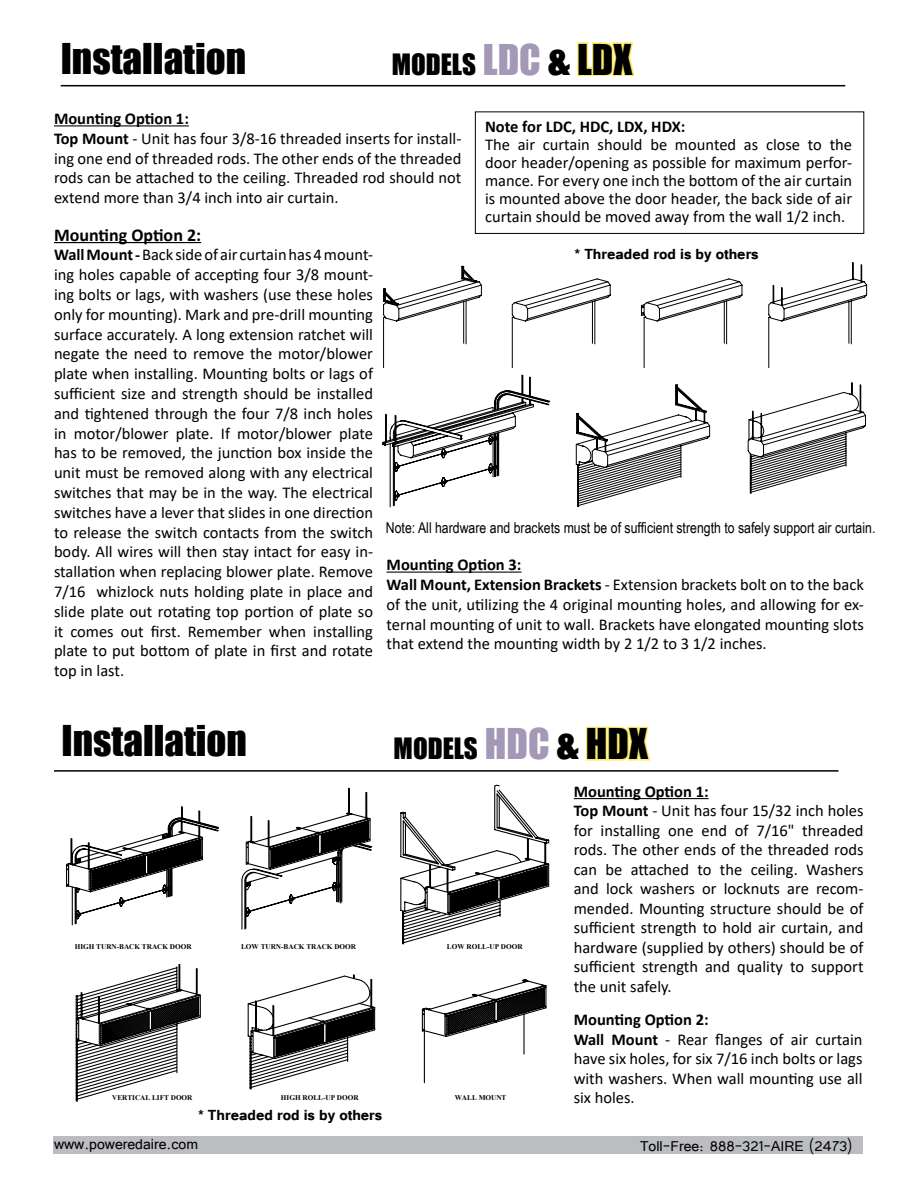
<style>
.page{position:relative;width:918px;height:1188px;background:#fff}
.page>*{position:absolute;margin:0;border:0;box-sizing:border-box;transform-origin:0 0}
.t1{font:39px "Impact";color:#000}
.t2{font:27px "Impact";color:#000}
.t3{font:18px "Tunga";color:#000}
.t4{font:700 18px "Tunga";color:#000}
.t5{font:700 18px "Calibri";color:#000}
.t6{font:16.5px/19.8px "Calibri";color:#000}
.t7{font:700 16.5px "Calibri";color:#000}
.t8{font:15px "Arial Narrow";color:#000}
.t9{font:700 7.2px "Times New Roman";color:#000}
.s1{font-size:39px;color:#a398b5}
.s2{font-size:39px}
.s3{font-weight:700}
</style>
<div class="page">
<hr style="left:61px;top:85px;width:784px;height:1px;background:#000">
<svg style="left:577px;top:42px;width:58px;height:35px"></svg>
<div style="left:53px;top:1136px;width:810px;height:18px;background:#bcbdc0"></div>
<div style="left:475px;top:112px;width:389px;height:122px;border:1px solid #000"></div>
<hr style="left:574px;top:798px;width:135px;height:1px;background:#000">
<hr style="left:54px;top:125px;width:135px;height:1px;background:#000">
<hr style="left:54px;top:242px;width:147px;height:1px;background:#000">
<hr style="left:387px;top:572px;width:134px;height:1px;background:#000">
<hr style="left:54px;top:770px;width:784px;height:2px;background:#000">
<svg style="left:585px;top:726px;width:66px;height:35px"></svg>
<svg style="left:66px;top:784px;width:484px;height:318px"></svg>
<svg style="left:383px;top:262px;width:485px;height:244px"></svg>
<h1 class="t1" style="left:61px;top:28px;width:187px">Installation</h1>
<h2 class="t2" style="left:392px;top:43px;width:242px">MODELS <span class="s1">LDC</span> <span class="s2">&amp; LDX</span></h2>
<p class="t6" style="left:54px;top:108px;width:409px"><span class="s3">Mounting Option 1:<br>Top Mount</span> - Unit has four 3/8-16 threaded inserts for install&shy;ing one end of threaded rods. The other ends of the threaded rods can be attached to the ceiling. Threaded rod should not extend more than 3/4 inch into air curtain.</p>
<p class="t5" style="left:54px;top:222px;width:149px">Mounting Option 2:</p>
<p class="t6" style="left:54px;top:245px;width:321px;text-align:justify"><span class="s3">Wall Mount -</span> Back side of air curtain has 4 mount&shy;ing holes capable of accepting four 3/8 mount&shy;ing bolts or lags, with washers (use these holes only for mounting). Mark and pre-drill mounting surface accurately. A long extension ratchet will negate the need to remove the motor/blower plate when installing. Mounting bolts or lags of sufficient size and strength should be installed and tightened through the four 7/8 inch holes in motor/blower plate. If motor/blower plate has to be removed, the junction box inside the unit must be removed along with any electrical switches that may be in the way. The electrical switches have a lever that slides in one direction to release the switch contacts from the switch body. All wires will then stay intact for easy in&shy;stallation when replacing blower plate. Remove 7/16 whizlock nuts holding plate in place and slide plate out rotating top portion of plate so it comes out first. Remember when installing plate to put bottom of plate in first and rotate top in last.</p>
<p class="t7" style="left:485px;top:115px;width:202px">Note for LDC, HDC, LDX, HDX:</p>
<p class="t6" style="left:485px;top:135px;width:369px;line-height:18px;text-align:justify">The air curtain should be mounted as close to the door header/opening as possible for maximum perfor&shy;mance. For every one inch the bottom of the air curtain is mounted above the door header, the back side of air curtain should be moved away from the wall 1/2 inch.</p>
<p class="t4" style="left:574px;top:242px;width:186px">* Threaded rod is by others</p>
<p class="t8" style="left:386px;top:516px;width:491px">Note: All hardware and brackets must be of sufficient strength to safely support air curtain.</p>
<p class="t6" style="left:387px;top:554px;width:479px"><span class="s3">Mounting Option 3:<br>Wall Mount, Extension Brackets</span> - Extension brackets bolt on to the back of the unit, utilizing the 4 original mounting holes, and allowing for ex&shy;ternal mounting of unit to wall. Brackets have elongated mounting slots that extend the mounting width by 2 1/2 to 3 1/2 inches.</p>
<h1 class="t1" style="left:62px;top:711px;width:187px">Installation</h1>
<h2 class="t2" style="left:394px;top:728px;width:256px">MODELS <span class="s1">HDC</span> <span class="s2">&amp; HDX</span></h2>
<p class="t9" style="left:75px;top:941px;width:118px">HIGH TURN-BACK TRACK DOOR</p>
<p class="t9" style="left:241px;top:941px;width:116px">LOW TURN-BACK TRACK DOOR</p>
<p class="t9" style="left:447px;top:941px;width:77px">LOW ROLL-UP DOOR</p>
<p class="t9" style="left:112px;top:1093px;width:82px">VERTICAL LIFT DOOR</p>
<p class="t9" style="left:281px;top:1093px;width:79px">HIGH ROLL-UP DOOR</p>
<p class="t4" style="left:198px;top:1103px;width:186px">* Threaded rod is by others</p>
<p class="t9" style="left:455px;top:1093px;width:53px">WALL MOUNT</p>
<p class="t6" style="left:574px;top:781px;width:291px"><span class="s3">Mounting Option 1:<br>Top Mount</span> - Unit has four 15/32 inch holes for installing one end of 7/16" threaded rods. The other ends of the threaded rods can be attached to the ceiling. Washers and lock washers or locknuts are recom&shy;mended. Mounting structure should be of sufficient strength to hold air curtain, and hardware (supplied by others) should be of sufficient strength and quality to support the unit safely.</p>
<p class="t6" style="left:574px;top:1010px;width:290px"><span class="s3">Mounting Option 2:<br>Wall Mount</span> - Rear flanges of air curtain have six holes, for six 7/16 inch bolts or lags with washers. When wall mounting use all six holes.</p>
<p class="t3" style="left:54px;top:1132px;width:146px">www.poweredaire.com</p>
<p class="t3" style="left:640px;top:1134px;width:214px">Toll-Free: 888-321-AIRE (2473)</p>
</div>
